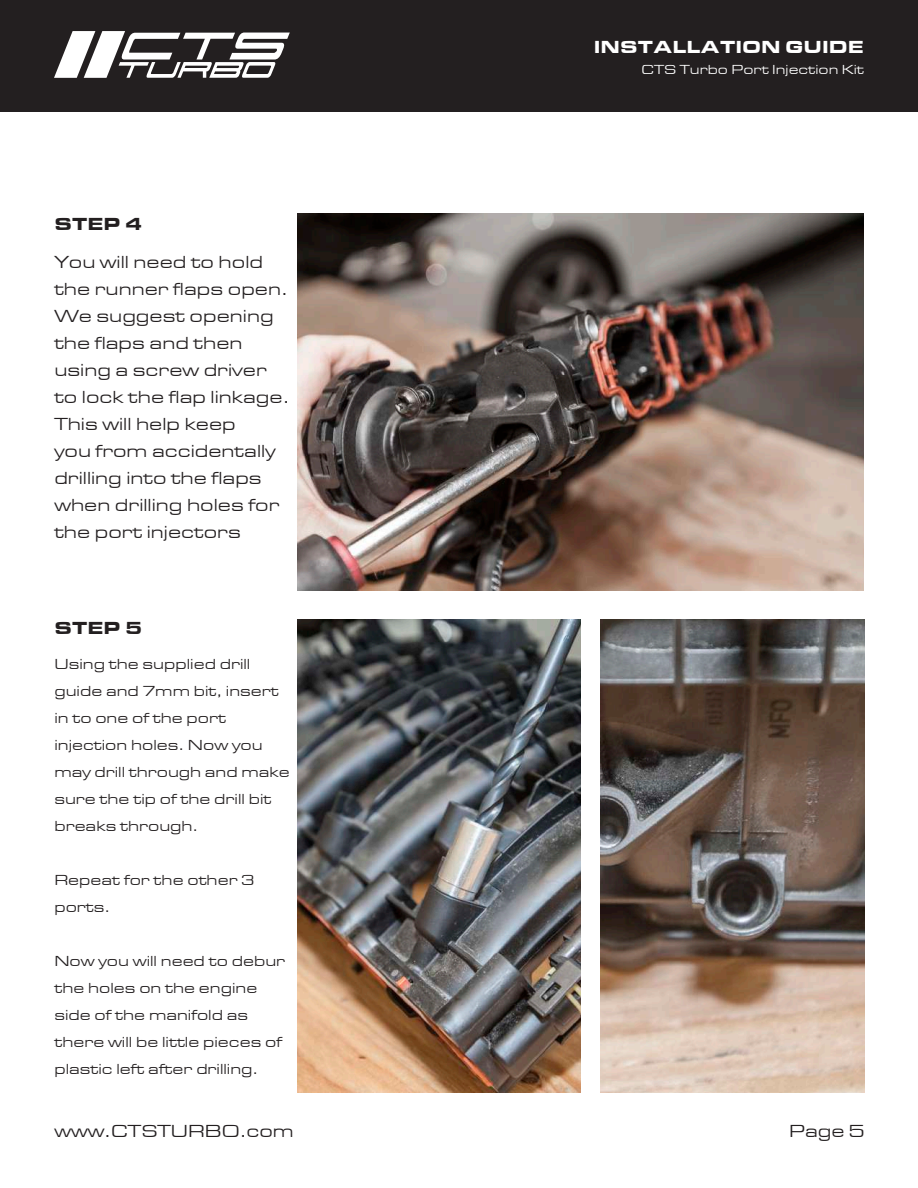
<style>
.page{position:relative;width:918px;height:1188px;background:#fff}
.page>*{position:absolute;margin:0;border:0;box-sizing:border-box;transform-origin:0 0}
.t1{font:18px/27px "Eurostile Extended";color:#231f20}
.t2{font:900 18px "Eurostile Extended";color:#fff}
.t3{font:900 18px "Eurostile Extended";color:#231f20}
.t4{font:15px/27px "Eurostile Extended";color:#231f20}
.t5{font:13.5px "Eurostile Extended";color:#fff}
</style>
<div class="page">
<div style="left:1px;top:0;width:917px;height:112px;background:#231f20"></div>
<svg style="left:54px;top:31px;width:236px;height:47px"></svg>
<img style="left:298px;top:214px;width:566px;height:377px">
<img style="left:298px;top:619px;width:283px;height:474px">
<img style="left:601px;top:619px;width:263px;height:474px">
<p class="t2" style="left:594px;top:37px;width:272px">INSTALLATION GUIDE</p>
<p class="t3" style="left:54px;top:214px;width:89px">STEP 4</p>
<p class="t1" style="left:54px;top:249px;width:237px">You will need to hold the runner flaps open.<br>We suggest opening the flaps and then using a screw driver to lock the flap linkage.<br>This will help keep<br>you from accidentally drilling into the flaps when drilling holes for the port injectors</p>
<p class="t3" style="left:54px;top:617px;width:89px">STEP 5</p>
<p class="t4" style="left:54px;top:651px;width:237px">Using the supplied drill guide and 7mm bit, insert in to one of the port injection holes. Now you may drill through and make sure the tip of the drill bit breaks through.</p>
<p class="t4" style="left:54px;top:867px;width:201px">Repeat for the other 3 ports.</p>
<p class="t4" style="left:54px;top:948px;width:232px">Now you will need to debur the holes on the engine side of the manifold as there will be little pieces of plastic left after drilling.</p>
<p class="t5" style="left:642px;top:62px;width:224px">CTS Turbo Port Injection Kit</p>
<p class="t1" style="left:54px;top:1117px;width:241px">www.CTSTURBO.com</p>
<p class="t1" style="left:789px;top:1117px;width:77px">Page 5</p>
</div>
